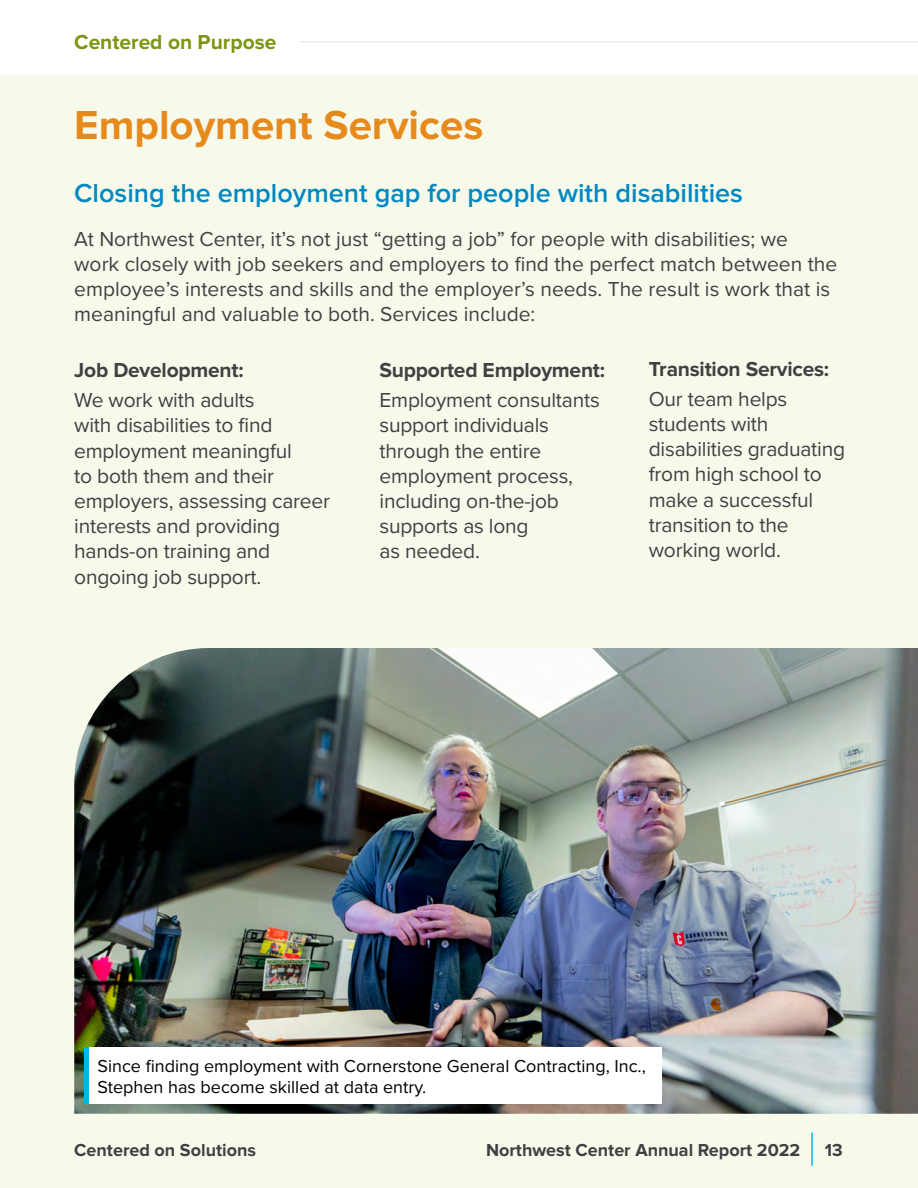
<style>
.page{position:relative;width:918px;height:1188px;background:#fff}
.page>*{position:absolute;margin:0;border:0;box-sizing:border-box;transform-origin:0 0}
.t1{font:700 42px "Proxima Nova";color:#e68a1b}
.t2{font:600 27px "Proxima Nova";color:#0088c1}
.t3{font:21px/25.2px "Proxima Nova";letter-spacing:-.01em;color:#414042}
.t4{font:700 21px "Proxima Nova";letter-spacing:-.01em;color:#414042}
.t5{font:700 21px "Proxima Nova";color:#7c9612}
.Large_body_text{font:18px/21.6px "Proxima Nova";color:#000}
.t6{font:700 18px "Proxima Nova";color:#404043}
</style>
<div class="page">
<div style="left:0;top:74px;width:918px;height:1114px;background:#f7faeb"></div>
<img style="left:74px;top:648px;width:844px;height:466px">
<div style="left:87px;top:1047px;width:575px;height:57px;background:#fff"></div>
<hr style="left:84px;top:1047px;width:4px;height:57px;background:#00b5ef">
<hr style="left:811px;top:1132px;width:2px;height:34px;background:#00b5ef">
<p class="t5" style="left:74px;top:30px;width:204px">Centered on Purpose</p>
<p class="t1" style="left:74px;top:100px;width:411px">Employment Services</p>
<p class="t2" style="left:74px;top:178px;width:670px">Closing the employment gap for people with disabilities</p>
<p class="t3" style="left:74px;top:225px;width:765px">At Northwest Center, it’s not just “getting a job” for people with disabilities; we work closely with job seekers and employers to find the perfect match between the employee’s interests and skills and the employer’s needs. The result is work that is meaningful and valuable to both. Services include:</p>
<p class="t4" style="left:649px;top:357px;width:182px">Transition Services:</p>
<p class="t3" style="left:649px;top:385px;width:198px">Our team helps students with disabilities graduating from high school to make a successful transition to the working world.</p>
<p class="t4" style="left:380px;top:358px;width:227px">Supported Employment:</p>
<p class="t3" style="left:380px;top:387px;width:222px">Employment consultants support individuals through the entire employment process, including on-the-job supports as long<br>as needed.</p>
<p class="t4" style="left:74px;top:358px;width:171px">Job Development:</p>
<p class="t3" style="left:74px;top:387px;width:257px">We work with adults<br>with disabilities to find employment meaningful<br>to both them and their employers, assessing career interests and providing hands-on training and ongoing job support.</p>
<p class="Large_body_text" style="left:98px;top:1054px;width:550px">Since finding employment with Cornerstone General Contracting, Inc.,<br>Stephen has become skilled at data entry.</p>
<p class="t6" style="left:74px;top:1140px;width:183px">Centered on Solutions</p>
<p class="t6" style="left:486px;top:1140px;width:316px">Northwest Center Annual Report 2022</p>
<p class="t6" style="left:825px;top:1140px;width:19px">13</p>
</div>
